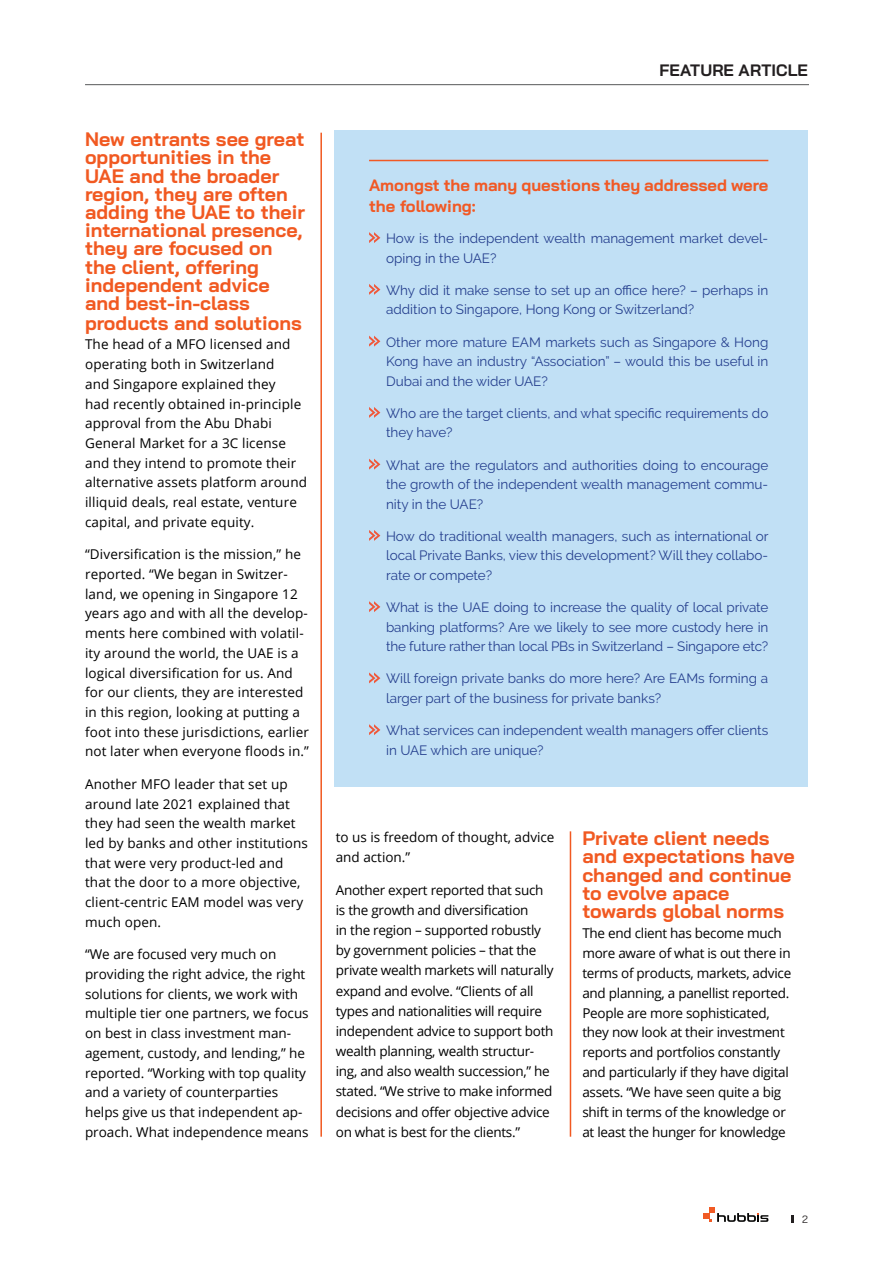
<style>
.page{position:relative;width:893px;height:1263px;background:#fff}
.page>*{position:absolute;margin:0;border:0;box-sizing:border-box;transform-origin:0 0}
.subtitle{font:700 19.5px/18.3px "Bai Jamjuree";color:#f15921}
.Header_style{font:700 16.5px/21px "Bai Jamjuree";color:#f15925}
.t1{font:700 16.5px "Bai Jamjuree";letter-spacing:.005em;color:#231f20}
.content_styl_hyphe{font:13.5px/19.6px "Open Sans";color:#000}
.box_content_2{font:13.5px/19.5px "Raleway";color:#253f8e}
.content_styl_hyphe-2{font:13.5px/20.1px "Open Sans";letter-spacing:-.02em;color:#000}
.t2{font:10.5px "Bai Jamjuree";color:#231f20}
</style>
<div class="page">
<svg style="left:703px;top:1207px;width:65px;height:15px"></svg>
<svg style="left:792px;top:1215px;width:2px;height:8px"></svg>
<hr style="left:320px;top:133px;width:2px;height:1004px;background:#f15921">
<hr style="left:570px;top:831px;width:1px;height:306px;background:#f15921">
<div style="left:334px;top:131px;width:473px;height:656px;background:#c1e0f5"></div>
<svg style="left:369px;top:232px;width:11px;height:11px"></svg>
<svg style="left:369px;top:284px;width:11px;height:11px"></svg>
<svg style="left:369px;top:336px;width:11px;height:11px"></svg>
<svg style="left:369px;top:407px;width:11px;height:11px"></svg>
<svg style="left:369px;top:459px;width:11px;height:11px"></svg>
<svg style="left:369px;top:530px;width:11px;height:11px"></svg>
<svg style="left:369px;top:601px;width:11px;height:11px"></svg>
<svg style="left:369px;top:672px;width:11px;height:11px"></svg>
<svg style="left:369px;top:724px;width:11px;height:11px"></svg>
<hr style="left:369px;top:160px;width:399px;height:1px;background:#f15925">
<hr style="left:85px;top:84px;width:724px;height:1px;background:#57585a">
<p class="subtitle" style="left:85px;top:130px;width:221px">New entrants see great opportunities in the<br>UAE and the broader region, they are often adding the UAE to their international presence, they are focused on the client, offering independent advice and best-in-class products and solutions</p>
<p class="content_styl_hyphe" style="left:85px;top:334px;width:224px">The head of a MFO licensed and operating both in Switzerland<br>and Singapore explained they<br>had recently obtained in-principle approval from the Abu Dhabi<br>General Market for a 3C license and they intend to promote their alternative assets platform around illiquid deals, real estate, venture capital, and private equity.</p>
<p class="content_styl_hyphe" style="left:85px;top:544px;width:225px">“Diversification is the mission,” he reported. “We began in Switzer&shy;land, we opening in Singapore 12 years ago and with all the develop&shy;ments here combined with volatil&shy;ity around the world, the UAE is a logical diversification for us. And for our clients, they are interested in this region, looking at putting a foot into these jurisdictions, earlier not later when everyone floods in.”</p>
<p class="content_styl_hyphe" style="left:85px;top:774px;width:224px">Another MFO leader that set up around late 2021 explained that they had seen the wealth market led by banks and other institutions that were very product-led and that the door to a more objective, client-centric EAM model was very much open.</p>
<p class="content_styl_hyphe" style="left:85px;top:944px;width:225px">“We are focused very much on providing the right advice, the right solutions for clients, we work with multiple tier one partners, we focus on best in class investment man&shy;agement, custody, and lending,” he reported. “Working with top quality and a variety of counterparties helps give us that independent ap&shy;proach. What independence means</p>
<p class="t1" style="left:659px;top:61px;width:150px">FEATURE ARTICLE</p>
<p class="Header_style" style="left:369px;top:175px;width:401px">Amongst the many questions they addressed were the following:</p>
<p class="box_content_2" style="left:386px;top:228px;width:384px">How is the independent wealth management market devel&shy;oping in the UAE?</p>
<p class="box_content_2" style="left:386px;top:280px;width:384px">Why did it make sense to set up an office here? – perhaps in addition to Singapore, Hong Kong or Switzerland?</p>
<p class="box_content_2" style="left:386px;top:332px;width:384px;text-align:justify">Other more mature EAM markets such as Singapore &amp; Hong Kong have an industry “Association” – would this be useful in Dubai and the wider UAE?</p>
<p class="box_content_2" style="left:386px;top:403px;width:384px">Who are the target clients, and what specific requirements do they have?</p>
<p class="box_content_2" style="left:386px;top:455px;width:384px;text-align:justify">What are the regulators and authorities doing to encourage the growth of the independent wealth management commu&shy;nity in the UAE?</p>
<p class="box_content_2" style="left:386px;top:526px;width:384px;text-align:justify">How do traditional wealth managers, such as international or local Private Banks, view this development? Will they collabo&shy;rate or compete?</p>
<p class="box_content_2" style="left:386px;top:598px;width:384px;text-align:justify">What is the UAE doing to increase the quality of local private banking platforms? Are we likely to see more custody here in the future rather than local PBs in Switzerland – Singapore etc?</p>
<p class="box_content_2" style="left:386px;top:669px;width:384px">Will foreign private banks do more here? Are EAMs forming a larger part of the business for private banks?</p>
<p class="box_content_2" style="left:386px;top:721px;width:384px">What services can independent wealth managers offer clients in UAE which are unique?</p>
<p class="content_styl_hyphe" style="left:336px;top:826px;width:220px;line-height:20.1px">to us is freedom of thought, advice and action.”</p>
<p class="content_styl_hyphe-2" style="left:336px;top:879px;width:219px">Another expert reported that such is the growth and diversification<br>in the region – supported robustly by government policies – that the private wealth markets will naturally expand and evolve. “Clients of all types and nationalities will require independent advice to support both wealth planning, wealth structur&shy;ing, and also wealth succession,” he stated. “We strive to make informed decisions and offer objective advice on what is best for the clients.”</p>
<p class="subtitle" style="left:582px;top:829px;width:214px">Private client needs and expectations have changed and continue to evolve apace towards global norms</p>
<p class="content_styl_hyphe-2" style="left:582px;top:923px;width:210px">The end client has become much more aware of what is out there in terms of products, markets, advice and planning, a panellist reported.<br>People are more sophisticated, they now look at their investment reports and portfolios constantly and particularly if they have digital assets. “We have seen quite a big shift in terms of the knowledge or at least the hunger for knowledge</p>
<p class="t2" style="left:802px;top:1210px;width:7px">2</p>
</div>
